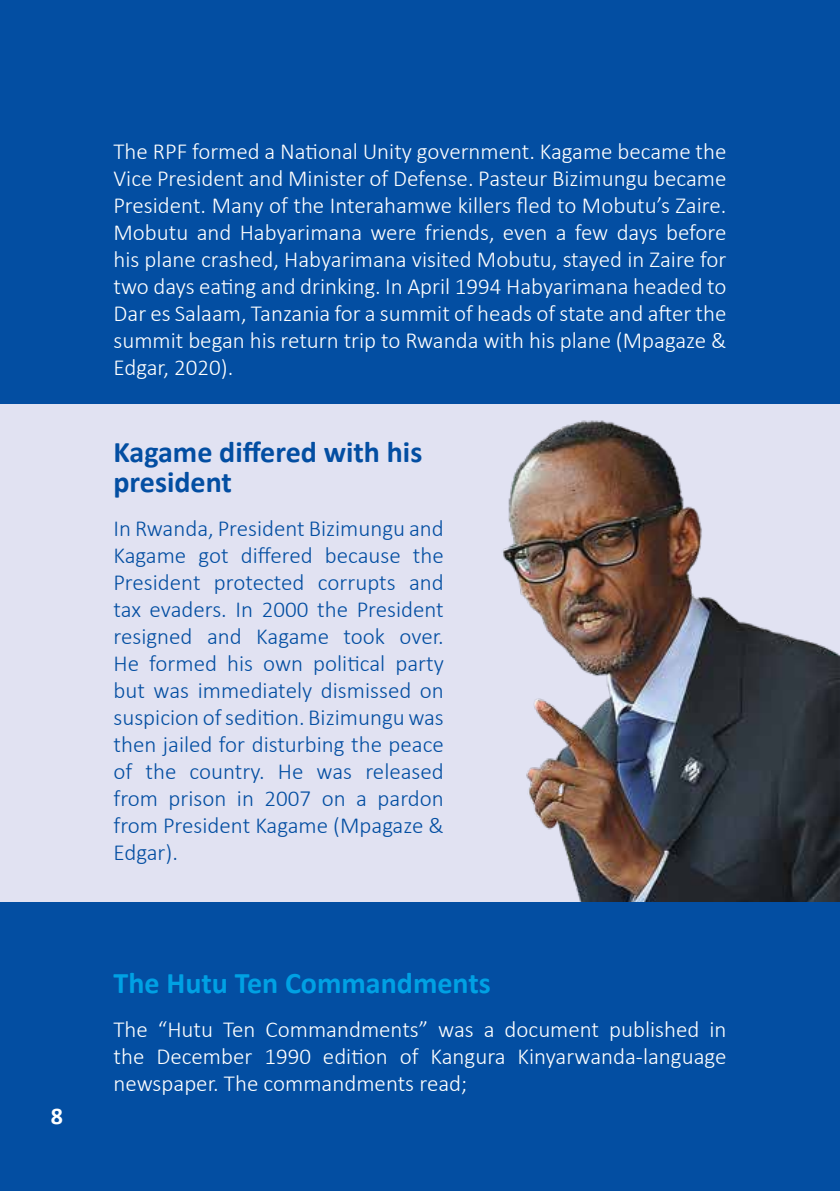
<style>
.page{position:relative;width:840px;height:1191px;background:#fff}
.page>*{position:absolute;margin:0;border:0;box-sizing:border-box;transform-origin:0 0}
.t1{font:700 30px/30px "Calibri";color:#034ea2}
.t2{font:700 30px "Calibri";color:#00a1e4}
.t3{font:700 24px "Calibri";color:#fff}
.t4{font:300 23px/27px "Calibri";color:#fff;text-align:justify}
.t5{font:300 23px/27px "Calibri";color:#034ea2;text-align:justify}
</style>
<div class="page">
<hr style="left:839px;top:25px;width:1px;height:1166px;background:#fbf1e7">
<svg style="left:839px;top:1141px;width:1px;height:50px"></svg>
<svg style="left:839px;top:0;width:1px;height:68px"></svg>
<div style="left:0;top:0;width:839px;height:1191px;background:#034ea2"></div>
<div style="left:0;top:404px;width:839px;height:497px;background:#e1e2f2"></div>
<img style="left:503px;top:420px;width:336px;height:481px">
<p class="t3" style="left:51px;top:1099px;width:14px">8</p>
<p class="t4" style="left:113px;top:138px;width:614px">The RPF formed a National Unity government. Kagame became the Vice President and Minister of Defense. Pasteur Bizimungu became President. Many of the Interahamwe killers fled to Mobutu’s Zaire.<br>Mobutu and Habyarimana were friends, even a few days before his plane crashed, Habyarimana visited Mobutu, stayed in Zaire for two days eating and drinking. In April 1994 Habyarimana headed to Dar es Salaam, Tanzania for a summit of heads of state and after the summit began his return trip to Rwanda with his plane (Mpagaze &amp; Edgar, 2020).</p>
<h1 class="t1" style="left:113px;top:436px;width:310px">Kagame differed with his president</h1>
<p class="t5" style="left:113px;top:514px;width:332px">In Rwanda, President Bizimungu and Kagame got differed because the President protected corrupts and tax evaders. In 2000 the President resigned and Kagame took over.<br>He formed his own political party but was immediately dismissed on suspicion of sedition. Bizimungu was then jailed for disturbing the peace of the country. He was released from prison in 2007 on a pardon from President Kagame (Mpagaze &amp; Edgar).</p>
<h1 class="t2" style="left:113px;top:962px;width:378px">The Hutu Ten Commandments</h1>
<p class="t4" style="left:113px;top:1016px;width:614px">The “Hutu Ten Commandments” was a document published in the December 1990 edition of Kangura Kinyarwanda-language newspaper. The commandments read;</p>
</div>
